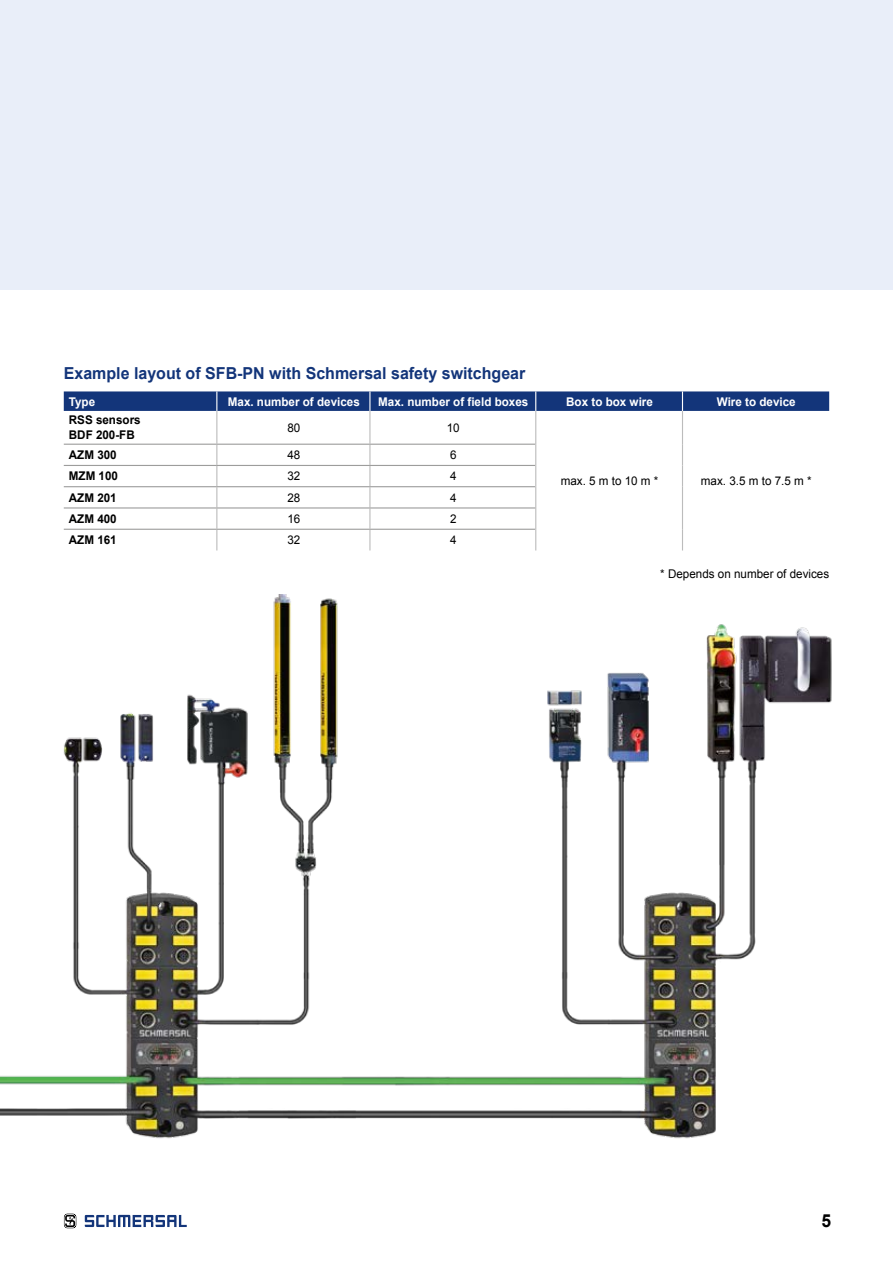
<style>
.page{position:relative;width:893px;height:1263px;background:#fff}
.page>*{position:absolute;margin:0;border:0;box-sizing:border-box;transform-origin:0 0}
.t1{font:700 18px "Arial";color:#000}
.t2{font:700 16.5px "Arial";color:#13357a}
.t3{font:12px "Arial";color:#000}
.t4{font:700 12px "Arial";color:#fff}
.t5{font:700 12px/15px "Arial";color:#000}
</style>
<div class="page">
<svg style="left:64px;top:1213px;width:12px;height:15px"></svg>
<svg style="left:85px;top:1215px;width:102px;height:12px"></svg>
<div style="left:0;top:0;width:893px;height:289px;background:#e9eef9"></div>
<svg style="left:64px;top:391px;width:765px;height:20px;background:#1b3c7e"></svg>
<hr style="left:216px;top:411px;width:1px;height:33px;background:#bcbcbc">
<hr style="left:369px;top:411px;width:1px;height:33px;background:#bcbcbc">
<hr style="left:535px;top:411px;width:1px;height:33px;background:#bcbcbc">
<hr style="left:682px;top:411px;width:1px;height:33px;background:#bcbcbc">
<svg style="left:216px;top:445px;width:1px;height:105px"></svg>
<svg style="left:369px;top:445px;width:1px;height:105px"></svg>
<svg style="left:535px;top:444px;width:1px;height:106px"></svg>
<svg style="left:682px;top:444px;width:1px;height:106px"></svg>
<hr style="left:64px;top:444px;width:153px;height:1px;background:#9d9d9c">
<hr style="left:217px;top:444px;width:153px;height:1px;background:#9d9d9c">
<hr style="left:370px;top:444px;width:165px;height:1px;background:#9d9d9c">
<hr style="left:64px;top:465px;width:153px;height:1px;background:#9d9d9c">
<hr style="left:217px;top:465px;width:153px;height:1px;background:#9d9d9c">
<hr style="left:370px;top:465px;width:165px;height:1px;background:#9d9d9c">
<hr style="left:64px;top:486px;width:153px;height:1px;background:#9d9d9c">
<hr style="left:217px;top:486px;width:153px;height:1px;background:#9d9d9c">
<hr style="left:370px;top:486px;width:165px;height:1px;background:#9d9d9c">
<hr style="left:64px;top:507px;width:153px;height:1px;background:#9d9d9c">
<hr style="left:217px;top:507px;width:153px;height:1px;background:#9d9d9c">
<hr style="left:370px;top:507px;width:165px;height:1px;background:#9d9d9c">
<hr style="left:64px;top:529px;width:153px;height:1px;background:#9d9d9c">
<hr style="left:217px;top:529px;width:153px;height:1px;background:#9d9d9c">
<hr style="left:370px;top:529px;width:165px;height:1px;background:#9d9d9c">
<img style="left:0;top:594px;width:832px;height:545px">
<h2 class="t2" style="left:64px;top:362px;width:463px">Example layout of SFB-PN with Schmersal safety switchgear</h2>
<p class="t4" style="left:69px;top:393px;width:28px">Type</p>
<p class="t4" style="left:228px;top:393px;width:133px">Max. number of devices</p>
<p class="t4" style="left:378px;top:393px;width:152px">Max. number of field boxes</p>
<p class="t4" style="left:566px;top:393px;width:88px">Box to box wire</p>
<p class="t4" style="left:717px;top:393px;width:80px">Wire to device</p>
<p class="t5" style="left:69px;top:413px;width:73px">RSS sensors<br>BDF 200-FB</p>
<p class="t3" style="left:287px;top:419px;width:14px">80</p>
<p class="t3" style="left:447px;top:419px;width:14px">10</p>
<p class="t3" style="left:561px;top:473px;width:99px">max. 5 m to 10 m *</p>
<p class="t3" style="left:701px;top:473px;width:112px">max. 3.5 m to 7.5 m *</p>
<p class="t5" style="left:69px;top:448px;width:49px">AZM 300</p>
<p class="t3" style="left:287px;top:447px;width:14px">48</p>
<p class="t3" style="left:450px;top:447px;width:8px">6</p>
<p class="t5" style="left:69px;top:469px;width:51px">MZM 100</p>
<p class="t3" style="left:287px;top:468px;width:14px">32</p>
<p class="t3" style="left:450px;top:468px;width:8px">4</p>
<p class="t5" style="left:69px;top:490px;width:49px">AZM 201</p>
<p class="t3" style="left:287px;top:490px;width:14px">28</p>
<p class="t3" style="left:450px;top:490px;width:8px">4</p>
<p class="t5" style="left:69px;top:512px;width:49px">AZM 400</p>
<p class="t3" style="left:287px;top:511px;width:14px">16</p>
<p class="t3" style="left:450px;top:511px;width:8px">2</p>
<p class="t5" style="left:69px;top:533px;width:49px">AZM 161</p>
<p class="t3" style="left:287px;top:532px;width:14px">32</p>
<p class="t3" style="left:450px;top:532px;width:8px">4</p>
<p class="t3" style="left:660px;top:566px;width:170px">* Depends on number of devices</p>
<h1 class="t1" style="left:821px;top:1208px;width:11px">5</h1>
</div>
